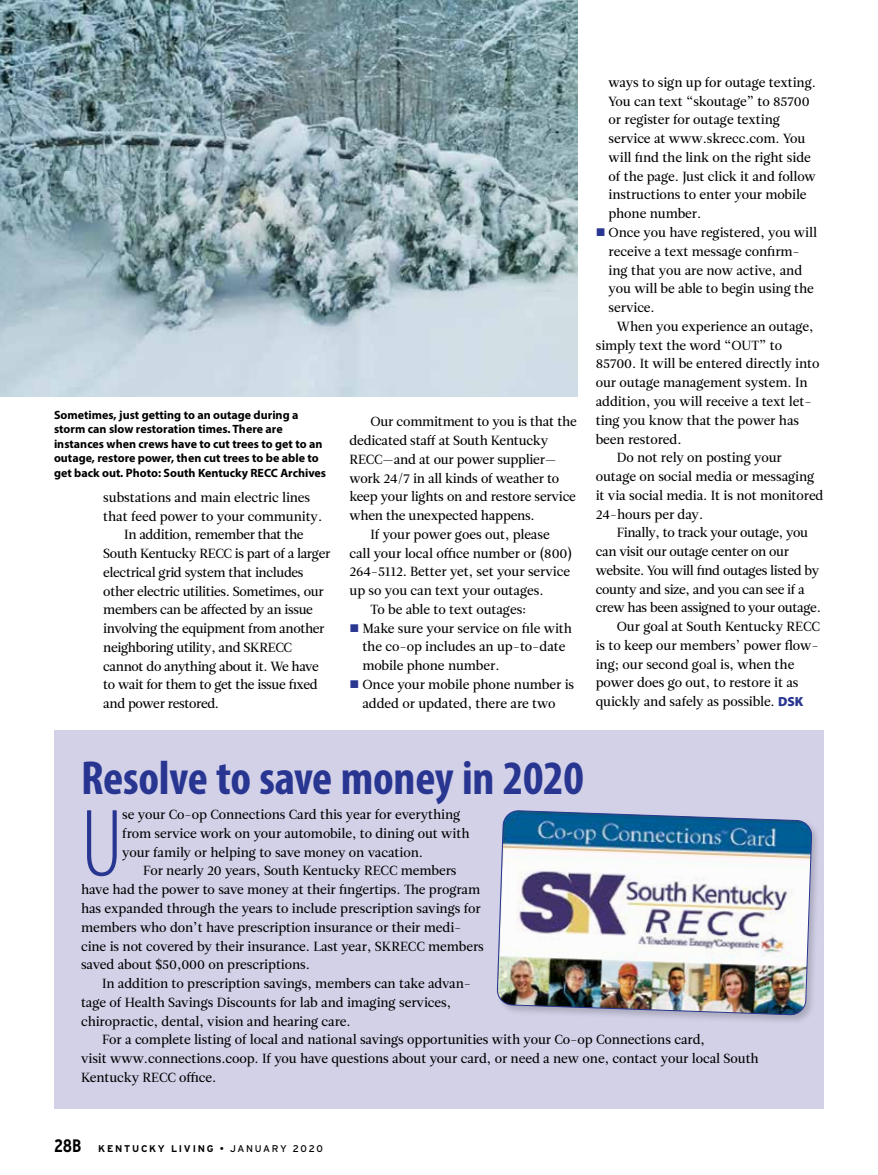
<style>
.page{position:relative;width:878px;height:1175px;background:#fff}
.page>*{position:absolute;margin:0;border:0;box-sizing:border-box;transform-origin:0 0}
.t1{font:300 condensed 96.6px "Myriad Pro";color:#283691}
.t2{font:700 condensed 48px "Myriad Pro";letter-spacing:-.005em;color:#283691}
.t3{font:700 condensed 18px "Interstate";color:#000}
.t4{font:13.2px/18.8px "Leitura Roman 2";letter-spacing:-.005em;color:#000}
.t5{font:13.2px "Leitura Roman 2";letter-spacing:-.025em;color:#000}
.t6{font:700 12px/14.4px "Myriad Pro";color:#000}
.t7{font:700 9.75px "Interstate";letter-spacing:.18em;color:#000}
.s1{color:#283691}
.s2{font-family:"Myriad Pro";font-weight:900;color:#283691}
.s3{font-weight:400}
</style>
<div class="page">
<img style="left:0;top:0;width:577px;height:397px">
<div style="left:54px;top:730px;width:770px;height:378px;background:#d2d1e8"></div>
<div style="left:495px;top:808px;width:326px;height:216px;background:#000;opacity:.19"></div>
<img style="left:497px;top:810px;width:315px;height:205px">
<p class="t6" style="left:54px;top:407px;width:273px">Sometimes, just getting to an outage during a storm can slow restoration times. There are instances when crews have to cut trees to get to an outage, restore power, then cut trees to be able to get back out. Photo: South Kentucky RECC Archives</p>
<p class="t4" style="left:103px;top:489px;width:208px">substations and main electric lines</p>
<p class="t4" style="left:103px;top:508px;width:220px">that feed power to your community.</p>
<p class="t5" style="left:124px;top:530px;width:181px">In addition, remember that the</p>
<p class="t5" style="left:103px;top:548px;width:228px">South Kentucky RECC is part of a larger</p>
<p class="t5" style="left:103px;top:567px;width:202px">electrical grid system that includes</p>
<p class="t5" style="left:103px;top:586px;width:222px">other electric utilities. Sometimes, our</p>
<p class="t5" style="left:103px;top:605px;width:211px">members can be affected by an issue</p>
<p class="t5" style="left:103px;top:623px;width:223px">involving the equipment from another</p>
<p class="t5" style="left:103px;top:642px;width:190px">neighboring utility, and SKRECC</p>
<p class="t5" style="left:103px;top:661px;width:217px">cannot do anything about it. We have</p>
<p class="t5" style="left:103px;top:680px;width:216px">to wait for them to get the issue fixed</p>
<p class="t5" style="left:103px;top:698px;width:117px">and power restored.</p>
<p class="t4" style="left:370px;top:414px;width:208px">Our commitment to you is that the</p>
<p class="t4" style="left:349px;top:433px;width:200px">dedicated staff at South Kentucky</p>
<p class="t4" style="left:349px;top:452px;width:209px">RECC—and at our power supplier—</p>
<p class="t4" style="left:349px;top:470px;width:211px">work 24/7 in all kinds of weather to</p>
<p class="t4" style="left:349px;top:489px;width:228px">keep your lights on and restore service</p>
<p class="t4" style="left:349px;top:508px;width:187px">when the unexpected happens.</p>
<p class="t4" style="left:370px;top:526px;width:181px">If your power goes out, please</p>
<p class="t4" style="left:349px;top:545px;width:224px">call your local office number or (800)</p>
<p class="t4" style="left:349px;top:564px;width:222px">264-5112. Better yet, set your service</p>
<p class="t4" style="left:349px;top:583px;width:195px">up so you can text your outages.</p>
<p class="t4" style="left:370px;top:601px;width:157px">To be able to text outages:</p>
<p class="t4" style="left:362px;top:620px;width:211px;text-indent:-13px"><span class="s1">■</span> Make sure your service on file with the co-op includes an up-to-date mobile phone number.</p>
<p class="t4" style="left:349px;top:676px;width:226px;text-align:center"><span class="s1">■</span> Once your mobile phone number is added or updated, there are two</p>
<p class="t4" style="left:608px;top:75px;width:209px">ways to sign up for outage texting.<br>You can text “skoutage” to 85700 or register for outage texting service at www.skrecc.com. You will find the link on the right side of the page. Just click it and follow instructions to enter your mobile phone number.</p>
<p class="t4" style="left:608px;top:225px;width:210px;text-indent:-13px"><span class="s1">■</span> Once you have registered, you will receive a text message confirm&shy;ing that you are now active, and you will be able to begin using the service.</p>
<p class="t4" style="left:616px;top:319px;width:198px">When you experience an outage,</p>
<p class="t4" style="left:595px;top:337px;width:188px">simply text the word “OUT” to</p>
<p class="t4" style="left:595px;top:356px;width:225px">85700. It will be entered directly into</p>
<p class="t4" style="left:595px;top:375px;width:213px">our outage management system. In</p>
<p class="t4" style="left:595px;top:394px;width:217px">addition, you will receive a text let-</p>
<p class="t4" style="left:595px;top:412px;width:205px">ting you know that the power has</p>
<p class="t4" style="left:595px;top:431px;width:87px">been restored.</p>
<p class="t4" style="left:616px;top:450px;width:166px">Do not rely on posting your</p>
<p class="t4" style="left:595px;top:469px;width:220px">outage on social media or messaging</p>
<p class="t4" style="left:595px;top:487px;width:229px">it via social media. It is not monitored</p>
<p class="t4" style="left:595px;top:506px;width:109px">24-hours per day.</p>
<p class="t5" style="left:616px;top:528px;width:193px">Finally, to track your outage, you</p>
<p class="t5" style="left:595px;top:546px;width:195px">can visit our outage center on our</p>
<p class="t5" style="left:595px;top:565px;width:225px">website. You will find outages listed by</p>
<p class="t5" style="left:595px;top:584px;width:210px">county and size, and you can see if a</p>
<p class="t5" style="left:595px;top:603px;width:227px">crew has been assigned to your outage.</p>
<p class="t4" style="left:616px;top:619px;width:205px">Our goal at South Kentucky RECC</p>
<p class="t4" style="left:595px;top:637px;width:224px">is to keep our members’ power flow-</p>
<p class="t4" style="left:595px;top:656px;width:200px">ing; our second goal is, when the</p>
<p class="t4" style="left:595px;top:675px;width:204px">power does go out, to restore it as</p>
<p class="t4" style="left:595px;top:694px;width:209px">quickly and safely as possible. <span class="s2">DSK</span></p>
<h2 class="t2" style="left:81px;top:747px;width:504px">Resolve to save money in 2020</h2>
<h1 class="t1" style="left:81px;top:786px;width:43px">U</h1>
<p class="t4" style="left:122px;top:807px;width:349px">se your Co-op Connections Card this year for everything from service work on your automobile, to dining out with your family or helping to save money on vacation.</p>
<p class="t4" style="left:81px;top:863px;width:404px;text-indent:62px">For nearly 20 years, South Kentucky RECC members have had the power to save money at their fingertips. The program has expanded through the years to include prescription savings for members who don’t have prescription insurance or their medi&shy;cine is not covered by their insurance. Last year, SKRECC members saved about $50,000 on prescriptions.</p>
<p class="t4" style="left:81px;top:975px;width:392px;text-indent:21px">In addition to prescription savings, members can take advan&shy;tage of Health Savings Discounts for lab and imaging services, chiropractic, dental, vision and hearing care.</p>
<p class="t4" style="left:81px;top:1032px;width:679px;text-indent:21px">For a complete listing of local and national savings opportunities with your Co-op Connections card,<br>visit www.connections.coop. If you have questions about your card, or need a new one, contact your local South<br>Kentucky RECC office.</p>
<h3 class="t3" style="left:54px;top:1136px;width:29px">28B</h3>
<p class="t7" style="left:98px;top:1143px;width:226px">KENTUCKY LIVING <span class="s3">• JANUARY 2020</span></p>
</div>
